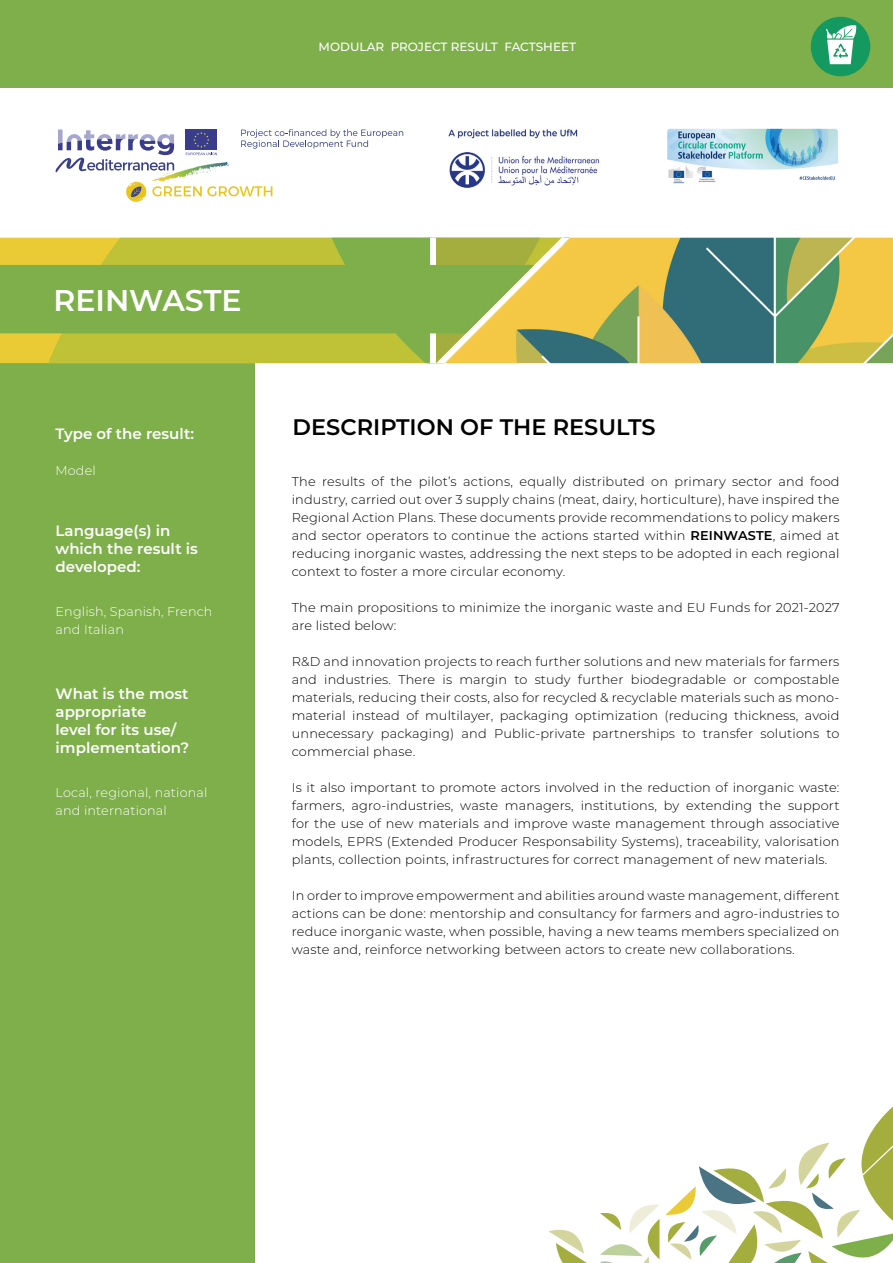
<style>
.page{position:relative;width:893px;height:1263px;background:#fff}
.page>*{position:absolute;margin:0;border:0;box-sizing:border-box;transform-origin:0 0}
.t1{font:600 30px "Montserrat";color:#fff}
.t2{font:600 22.5px "Montserrat";color:#000}
.t3{font:600 15px/18px "Montserrat";color:#fff}
.t4{font:300 12.75px/18px "Montserrat";letter-spacing:.01em;color:#000;text-align:justify}
.t5{font:300 12.75px/18px "Montserrat";letter-spacing:.01em;color:#fff}
.t6{font:500 12px "Montserrat";color:#fff}
.s1{font-weight:600}
</style>
<div class="page">
<div style="left:0;top:0;width:893px;height:88px;background:#7eaf4a"></div>
<div style="left:0;top:363px;width:254px;height:900px;background:#7eaf4a"></div>
<img style="left:570px;top:238px;width:323px;height:125px">
<svg style="left:0;top:238px;width:570px;height:125px;background:#a1b747"></svg>
<svg style="left:666px;top:1106px;width:227px;height:157px"></svg>
<svg style="left:548px;top:1204px;width:111px;height:59px"></svg>
<svg style="left:56px;top:129px;width:347px;height:73px"></svg>
<img style="left:449px;top:152px;width:151px;height:36px">
<img style="left:448px;top:129px;width:130px;height:10px">
<img style="left:667px;top:128px;width:171px;height:56px">
<div style="left:811px;top:17px;width:59px;height:59px;background:#149961;border-radius:50%"></div>
<svg style="left:826px;top:25px;width:30px;height:39px"></svg>
<p class="t6" style="left:319px;top:38px;width:259px">MODULAR PROJECT RESULT FACTSHEET</p>
<h1 class="t1" style="left:53px;top:279px;width:190px">REINWASTE</h1>
<p class="t3" style="left:56px;top:424px;width:140px">Type of the result:</p>
<h2 class="t2" style="left:293px;top:411px;width:365px">DESCRIPTION OF THE RESULTS</h2>
<p class="t5" style="left:56px;top:461px;width:42px">Model</p>
<p class="t4" style="left:292px;top:472px;width:549px">The results of the pilot’s actions, equally distributed on primary sector and food industry, carried out over 3 supply chains (meat, dairy, horticulture), have inspired the Regional Action Plans. These documents provide recommendations to policy makers and sector operators to continue the actions started within <span class="s1">REINWASTE</span>, aimed at reducing inorganic wastes, addressing the next steps to be adopted in each regional context to foster a more circular economy.</p>
<p class="t4" style="left:292px;top:598px;width:549px">The main propositions to minimize the inorganic waste and EU Funds for 2021-2027 are listed below:</p>
<p class="t4" style="left:292px;top:652px;width:549px">R&amp;D and innovation projects to reach further solutions and new materials for farmers and industries. There is margin to study further biodegradable or compostable materials, reducing their costs, also for recycled &amp; recyclable materials such as mono&shy;material instead of multilayer, packaging optimization (reducing thickness, avoid unnecessary packaging) and Public-private partnerships to transfer solutions to commercial phase.</p>
<p class="t4" style="left:292px;top:778px;width:549px">Is it also important to promote actors involved in the reduction of inorganic waste: farmers, agro-industries, waste managers, institutions, by extending the support for the use of new materials and improve waste management through associative models, EPRS (Extended Producer Responsability Systems), traceability, valorisation plants, collection points, infrastructures for correct management of new materials.</p>
<p class="t4" style="left:292px;top:886px;width:549px">In order to improve empowerment and abilities around waste management, different actions can be done: mentorship and consultancy for farmers and agro-industries to reduce inorganic waste, when possible, having a new teams members specialized on waste and, reinforce networking between actors to create new collaborations.</p>
<p class="t3" style="left:56px;top:521px;width:144px">Language(s) in which the result is developed:</p>
<p class="t5" style="left:56px;top:602px;width:158px">English, Spanish, French and Italian</p>
<p class="t3" style="left:56px;top:684px;width:135px">What is the most appropriate<br>level for its use/ implementation?</p>
<p class="t5" style="left:56px;top:783px;width:153px">Local, regional, national and international</p>
</div>
